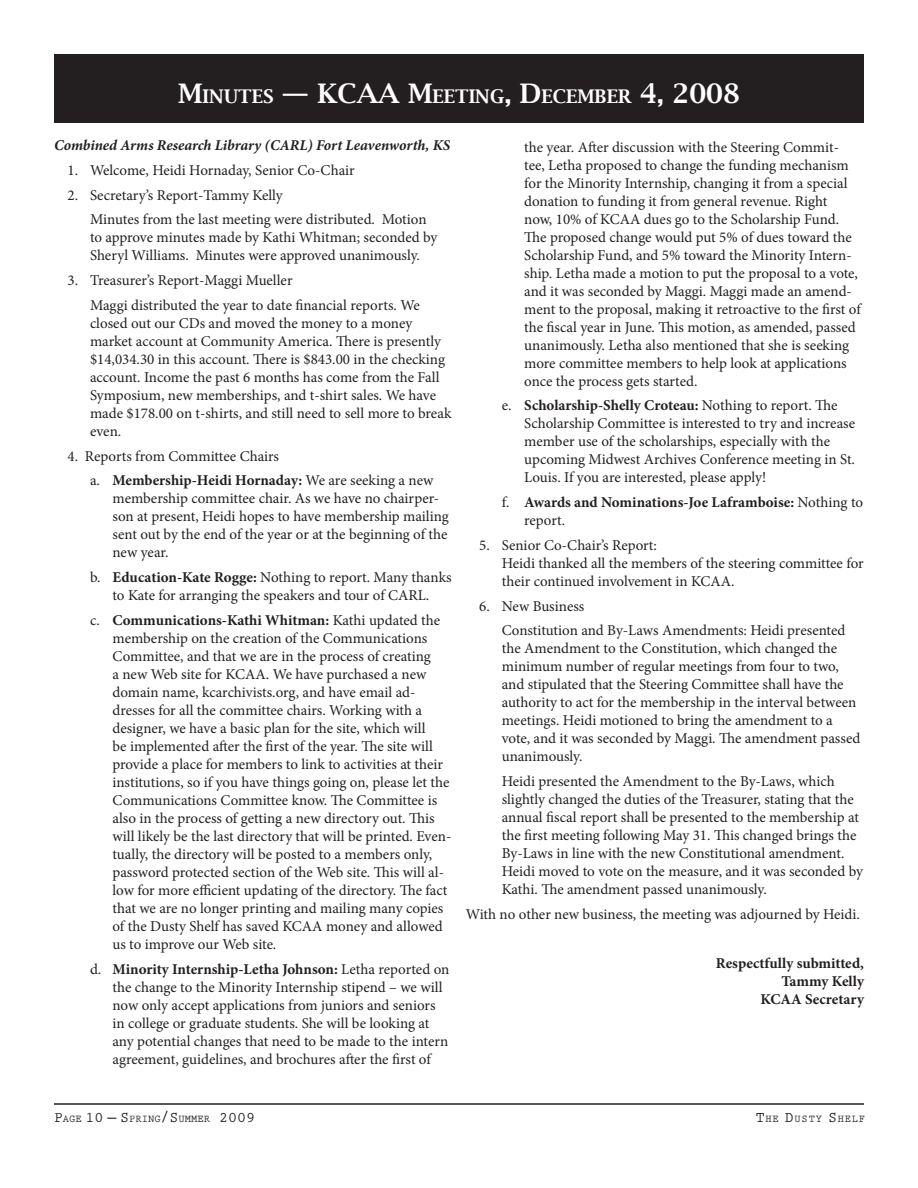
<style>
.page{position:relative;width:918px;height:1188px;background:#fff}
.page>*{position:absolute;margin:0;border:0;box-sizing:border-box;transform-origin:0 0}
.Heading_1{font:600 27px "Lucida Bright";color:#fff}
.Heading_1-2{font:600 18.9px "Lucida Bright";color:#fff}
.List_1{font:15px/18px "Minion Pro";letter-spacing:-.005em;color:#231f20}
.List_1-2{font:700 15px/18px "Minion Pro";color:#231f20}
.body_text{font:15px "Minion Pro";color:#231f20}
.body_text-2{font:italic 700 15px "Minion Pro";color:#231f20}
.body_text-3{font:700 15px/18px "Minion Pro";color:#231f20;text-align:right}
.t1{font:700 10.5px "Prestige Elite Std";color:#231f20}
.t2{font:700 10.5px "Prestige Elite Std";letter-spacing:.07em;color:#231f20}
.s1{font-size:18.9px}
.s2{font-size:27px}
.s3{font-weight:700}
.s4{font-weight:400}
.s5{font-size:15px}
</style>
<div class="page">
<hr style="left:54px;top:1103px;width:810px;height:2px;background:#231f20">
<div style="left:54px;top:54px;width:810px;height:69px;background:#231f20"></div>
<p class="Heading_1" style="left:178px;top:78px;width:181px">M<span class="s1">INUTES</span> — KCAA</p>
<p class="Heading_1-2" style="left:408px;top:86px;width:333px"><span class="s2">M</span>EETING<span class="s2">, D</span>ECEMBER <span class="s2">4, 2008</span></p>
<p class="body_text-2" style="left:54px;top:135px;width:398px">Combined Arms Research Library (CARL) Fort Leavenworth, KS</p>
<p class="List_1" style="left:68px;top:161px;width:289px">1. Welcome, Heidi Hornaday, Senior Co-Chair</p>
<p class="List_1" style="left:68px;top:186px;width:217px">2. Secretary’s Report-Tammy Kelly</p>
<p class="List_1" style="left:90px;top:211px;width:349px">Minutes from the last meeting were distributed. Motion to approve minutes made by Kathi Whitman; seconded by<br>Sheryl Williams. Minutes were approved unanimously.</p>
<p class="List_1" style="left:68px;top:271px;width:227px">3. Treasurer’s Report-Maggi Mueller</p>
<p class="List_1" style="left:90px;top:296px;width:363px">Maggi distributed the year to date financial reports. We closed out our CDs and moved the money to a money market account at Community America. There is presently $14,034.30 in this account. There is $843.00 in the checking account. Income the past 6 months has come from the Fall Symposium, new memberships, and t-shirt sales. We have made $178.00 on t-shirts, and still need to sell more to break even.</p>
<p class="List_1" style="left:68px;top:447px;width:213px">4. Reports from Committee Chairs</p>
<p class="List_1" style="left:112px;top:472px;width:338px;text-indent:-22px">a. <span class="s3">Membership-Heidi Hornaday:</span> We are seeking a new membership committee chair. As we have no chairper&shy;son at present, Heidi hopes to have membership mailing sent out by the end of the year or at the beginning of the new year.</p>
<p class="List_1" style="left:90px;top:568px;width:363px;text-align:center">b. <span class="s3">Education-Kate Rogge:</span> Nothing to report. Many thanks to Kate for arranging the speakers and tour of CARL.</p>
<p class="List_1" style="left:112px;top:611px;width:340px;text-indent:-22px">c. <span class="s3">Communications-Kathi Whitman:</span> Kathi updated the membership on the creation of the Communications Committee, and that we are in the process of creating<br>a new Web site for KCAA. We have purchased a new domain name, kcarchivists.org, and have email ad&shy;dresses for all the committee chairs. Working with a designer, we have a basic plan for the site, which will<br>be implemented after the first of the year. The site will provide a place for members to link to activities at their institutions, so if you have things going on, please let the Communications Committee know. The Committee is also in the process of getting a new directory out. This will likely be the last directory that will be printed. Even&shy;tually, the directory will be posted to a members only, password protected section of the Web site. This will al&shy;low for more efficient updating of the directory. The fact that we are no longer printing and mailing many copies of the Dusty Shelf has saved KCAA money and allowed us to improve our Web site.</p>
<p class="List_1" style="left:112px;top:960px;width:338px;text-indent:-22px">d. <span class="s3">Minority Internship-Letha Johnson:</span> Letha reported on the change to the Minority Internship stipend – we will now only accept applications from juniors and seniors in college or graduate students. She will be looking at any potential changes that need to be made to the intern agreement, guidelines, and brochures after the first of</p>
<p class="List_1" style="left:524px;top:138px;width:338px">the year. After discussion with the Steering Commit&shy;tee, Letha proposed to change the funding mechanism for the Minority Internship, changing it from a special donation to funding it from general revenue. Right<br>now, 10% of KCAA dues go to the Scholarship Fund.<br>The proposed change would put 5% of dues toward the Scholarship Fund, and 5% toward the Minority Intern&shy;ship. Letha made a motion to put the proposal to a vote, and it was seconded by Maggi. Maggi made an amend&shy;ment to the proposal, making it retroactive to the first of the fiscal year in June. This motion, as amended, passed unanimously. Letha also mentioned that she is seeking more committee members to help look at applications once the process gets started.</p>
<p class="List_1" style="left:524px;top:397px;width:333px;text-indent:-22px">e. <span class="s3">Scholarship-Shelly Croteau:</span> Nothing to report. The Scholarship Committee is interested to try and increase member use of the scholarships, especially with the upcoming Midwest Archives Conference meeting in St.<br>Louis. If you are interested, please apply!</p>
<p class="List_1-2" style="left:524px;top:493px;width:340px;text-indent:-22px"><span class="s4">f.</span> Awards and Nominations-Joe Laframboise: <span class="s4">Nothing to report.</span></p>
<p class="List_1" style="left:502px;top:536px;width:364px;text-indent:-22px">5. Senior Co-Chair’s Report:<br>Heidi thanked all the members of the steering committee for their continued involvement in KCAA.</p>
<p class="List_1" style="left:479px;top:597px;width:107px">6. New Business</p>
<p class="List_1" style="left:502px;top:622px;width:360px">Constitution and By-Laws Amendments: Heidi presented the Amendment to the Constitution, which changed the minimum number of regular meetings from four to two, and stipulated that the Steering Committee shall have the authority to act for the membership in the interval between meetings. Heidi motioned to bring the amendment to a vote, and it was seconded by Maggi. The amendment passed unanimously.</p>
<p class="List_1" style="left:502px;top:772px;width:363px">Heidi presented the Amendment to the By-Laws, which slightly changed the duties of the Treasurer, stating that the annual fiscal report shall be presented to the membership at the first meeting following May 31. This changed brings the By-Laws in line with the new Constitutional amendment.<br>Heidi moved to vote on the measure, and it was seconded by Kathi. The amendment passed unanimously.</p>
<p class="body_text" style="left:466px;top:904px;width:396px">With no other new business, the meeting was adjourned by Heidi.</p>
<p class="body_text-3" style="left:716px;top:954px;width:150px">Respectfully submitted,<br>Tammy Kelly<br>KCAA Secretary</p>
<p class="t1" style="left:54px;top:1113px;width:203px"><span class="s5">P</span>AGE <span class="s5">10 — S</span> PRING<span class="s5">/S</span> UMMER <span class="s5">2009</span></p>
<p class="t2" style="left:756px;top:1113px;width:111px"><span class="s5">T</span>HE <span class="s5">D</span>USTY <span class="s5">S</span> HELF</p>
</div>
